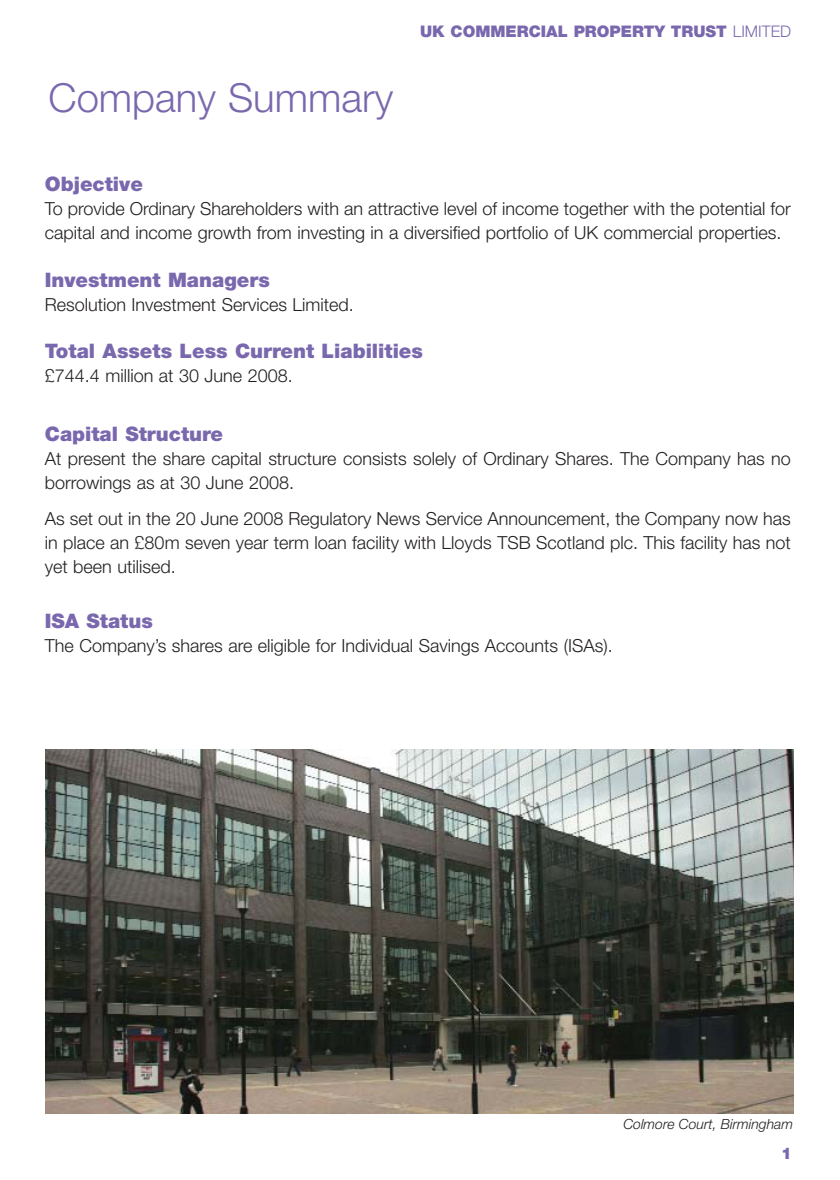
<style>
.page{position:relative;width:840px;height:1180px;background:#fff}
.page>*{position:absolute;margin:0;border:0;box-sizing:border-box;transform-origin:0 0}
.t1{font:300 40px "Helvetica Neue";color:#7a68ae}
.t2{font:900 20px "Helvetica Neue";color:#7a68ae}
.t3{font:300 18px/24px "Helvetica Neue";color:#231f20}
.t4{font:900 16px "Helvetica Neue";color:#7a68ae}
.t5{font:italic 300 14px "Helvetica Neue";color:#231f20}
.s1{font-weight:300}
</style>
<div class="page">
<svg style="left:45px;top:749px;width:749px;height:365px"></svg>
<h1 class="t1" style="left:49px;top:84px;width:346px">Company Summary</h1>
<p class="t4" style="left:420px;top:25px;width:373px">UK COMMERCIAL PROPERTY TRUST <span class="s1">LIMITED</span></p>
<p class="t2" style="left:45px;top:177px;width:100px">Objective</p>
<p class="t3" style="left:45px;top:199px;width:748px">To provide Ordinary Shareholders with an attractive level of income together with the potential for capital and income growth from investing in a diversified portfolio of UK commercial properties.</p>
<p class="t2" style="left:45px;top:273px;width:227px">Investment Managers</p>
<p class="t3" style="left:45px;top:294px;width:311px">Resolution Investment Services Limited.</p>
<p class="t2" style="left:45px;top:344px;width:380px">Total Assets Less Current Liabilities</p>
<p class="t3" style="left:45px;top:365px;width:249px">£744.4 million at 30 June 2008.</p>
<p class="t2" style="left:45px;top:427px;width:180px">Capital Structure</p>
<p class="t3" style="left:45px;top:448px;width:748px">At present the share capital structure consists solely of Ordinary Shares. The Company has no borrowings as at 30 June 2008.</p>
<p class="t3" style="left:45px;top:508px;width:748px;text-align:justify">As set out in the 20 June 2008 Regulatory News Service Announcement, the Company now has in place an £80m seven year term loan facility with Lloyds TSB Scotland plc. This facility has not yet been utilised.</p>
<p class="t2" style="left:45px;top:614px;width:110px">ISA Status</p>
<p class="t3" style="left:45px;top:635px;width:569px">The Company’s shares are eligible for Individual Savings Accounts (ISAs).</p>
<p class="t5" style="left:623px;top:1119px;width:171px">Colmore Court, Birmingham</p>
<p class="t4" style="left:781px;top:1148px;width:12px">1</p>
</div>
